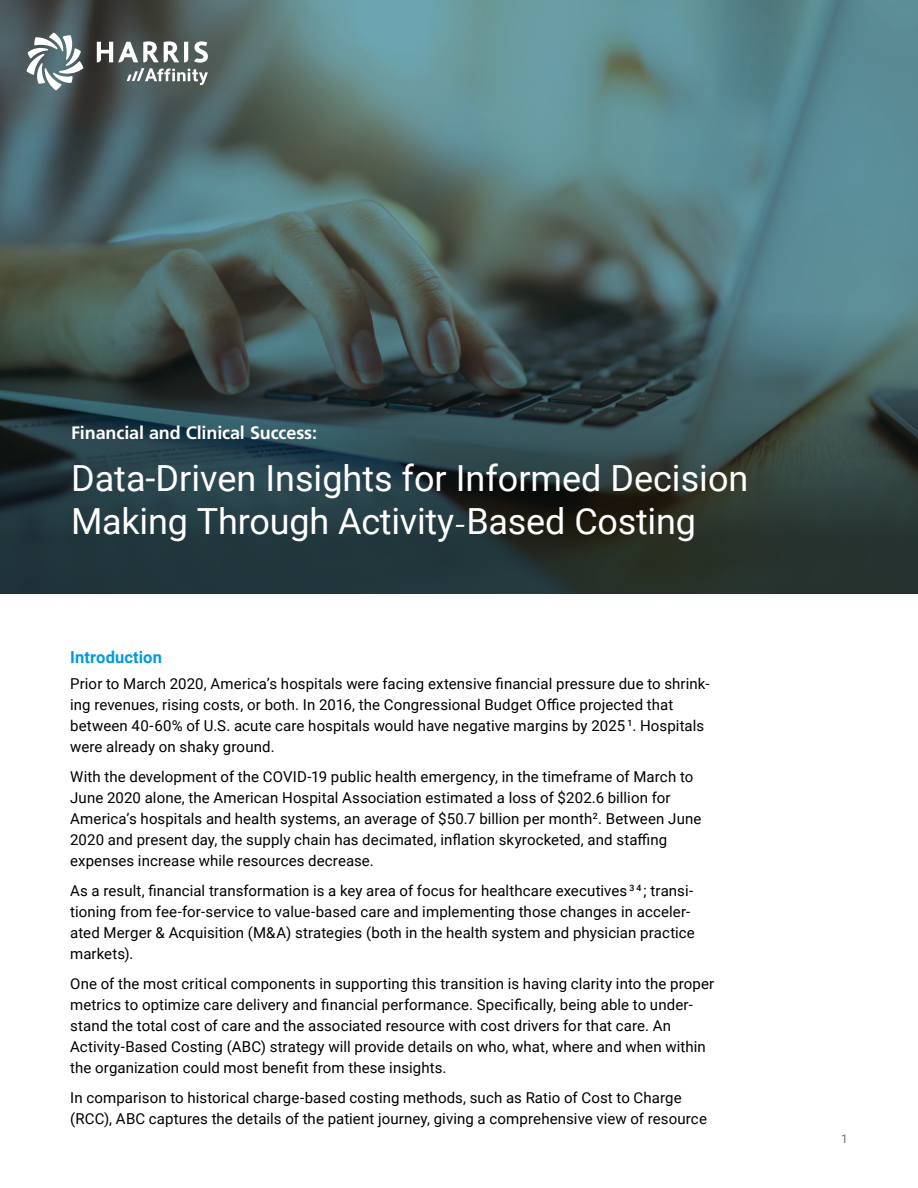
<style>
.page{position:relative;width:918px;height:1188px;background:#fff}
.page>*{position:absolute;margin:0;border:0;box-sizing:border-box;transform-origin:0 0}
.t1{font:36px/43.2px "Roboto";color:#fff}
.t2{font:700 18px "Frutiger LT Std";letter-spacing:-.005em;color:#fff}
.t3{font:700 16.5px "Roboto";letter-spacing:.005em;color:#009ade}
.t4{font:15px/21px "Roboto";letter-spacing:.005em;color:#000}
.t5{font:12px "Roboto";color:#717073}
.s1{font-family:"Minion Pro"}
</style>
<div class="page">
<img style="left:0;top:0;width:918px;height:312px">
<svg style="left:0;top:312px;width:918px;height:282px;background:#2d4041"></svg>
<svg style="left:26px;top:33px;width:57px;height:57px"></svg>
<svg style="left:97px;top:41px;width:111px;height:44px"></svg>
<p class="t2" style="left:71px;top:422px;width:248px">Financial and Clinical Success:</p>
<h1 class="t1" style="left:71px;top:459px;width:679px">Data-Driven Insights for Informed Decision<br>Making Through Activity<span class="s1">-</span>Based Costing</h1>
<p class="t3" style="left:70px;top:650px;width:93px">Introduction</p>
<p class="t4" style="left:70px;top:673px;width:641px">Prior to March 2020, America’s hospitals were facing extensive financial pressure due to shrink&shy;ing revenues, rising costs, or both. In 2016, the Congressional Budget Office projected that between 40-60% of U.S. acute care hospitals would have negative margins by 2025 <sup>1</sup>. Hospitals were already on shaky ground.</p>
<p class="t4" style="left:70px;top:767px;width:633px">With the development of the COVID-19 public health emergency, in the timeframe of March to June 2020 alone, the American Hospital Association estimated a loss of $202.6 billion for America’s hospitals and health systems, an average of $50.7 billion per month<sup>2</sup>. Between June 2020 and present day, the supply chain has decimated, inflation skyrocketed, and staffing expenses increase while resources decrease.</p>
<p class="t4" style="left:70px;top:880px;width:626px">As a result, financial transformation is a key area of focus for healthcare executives <sup>3</sup> <sup>4</sup> ; transi&shy;tioning from fee-for-service to value-based care and implementing those changes in acceler&shy;ated Merger &amp; Acquisition (M&amp;A) strategies (both in the health system and physician practice markets).</p>
<p class="t4" style="left:70px;top:974px;width:646px">One of the most critical components in supporting this transition is having clarity into the proper metrics to optimize care delivery and financial performance. Specifically, being able to under&shy;stand the total cost of care and the associated resource with cost drivers for that care. An Activity-Based Costing (ABC) strategy will provide details on who, what, where and when within the organization could most benefit from these insights.</p>
<p class="t4" style="left:70px;top:1088px;width:638px">In comparison to historical charge-based costing methods, such as Ratio of Cost to Charge (RCC), ABC captures the details of the patient journey, giving a comprehensive view of resource</p>
<p class="t5" style="left:841px;top:1133px;width:8px">1</p>
</div>
